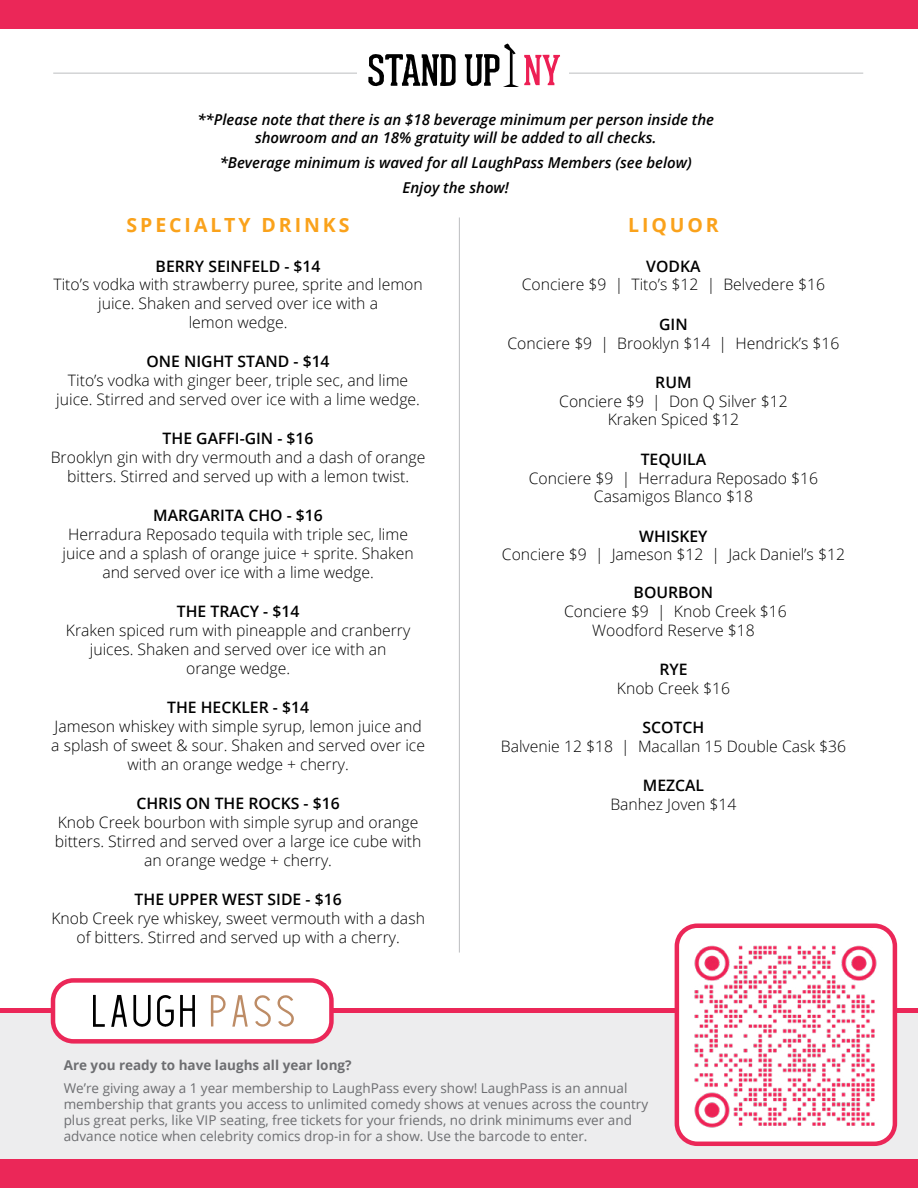
<style>
.page{position:relative;width:918px;height:1188px;background:#fff}
.page>*{position:absolute;margin:0;border:0;box-sizing:border-box;transform-origin:0 0}
.t1{font:700 19.5px "Open Sans";letter-spacing:.15em;color:#faa21b}
.t2{font:300 15.75px/18.9px "Open Sans";color:#000;text-align:center}
.t3{font:600 15.75px "Open Sans";color:#000}
.t4{font:italic 600 15px/18px "Open Sans";color:#000;text-align:center}
.t5{font:13.5px/16.2px "Open Sans";color:#6d6e71}
.t6{font:700 13.5px "Open Sans";color:#6d6e71}
</style>
<div class="page">
<hr style="left:53px;top:73px;width:810px;height:1px;background:#bcbec0">
<div style="left:0;top:1011px;width:917px;height:177px;background:#ededee"></div>
<hr style="left:0;top:1009px;width:918px;height:4px;background:#eb2758">
<div style="left:53px;top:980px;width:278px;height:61px;background:#fff;border-radius:20px"></div>
<div style="left:51px;top:978px;width:283px;height:66px;border:4px solid #eb2758;border-radius:20px"></div>
<div style="left:0;top:0;width:918px;height:28px;background:#eb2758"></div>
<div style="left:0;top:1160px;width:918px;height:28px;background:#eb2758"></div>
<svg style="left:180px;top:995px;width:15px;height:32px"></svg>
<svg style="left:111px;top:995px;width:16px;height:32px"></svg>
<svg style="left:157px;top:995px;width:17px;height:32px"></svg>
<svg style="left:133px;top:995px;width:18px;height:32px"></svg>
<svg style="left:232px;top:995px;width:16px;height:32px"></svg>
<svg style="left:211px;top:995px;width:15px;height:32px"></svg>
<svg style="left:277px;top:995px;width:17px;height:32px"></svg>
<svg style="left:254px;top:995px;width:17px;height:32px"></svg>
<svg style="left:93px;top:995px;width:12px;height:32px"></svg>
<div style="left:357px;top:51px;width:212px;height:51px;background:#fff"></div>
<svg style="left:368px;top:54px;width:88px;height:33px"></svg>
<svg style="left:465px;top:44px;width:95px;height:43px"></svg>
<hr style="left:459px;top:218px;width:1px;height:735px;background:#bcbec0">
<div style="left:677px;top:926px;width:218px;height:218px;background:#fff;border-radius:20px"></div>
<div style="left:675px;top:923px;width:222px;height:223px;border:4px solid #eb2758;border-radius:20px"></div>
<img style="left:694px;top:945px;width:183px;height:183px">
<p class="t4" style="left:197px;top:111px;width:518px">**Please note that there is an $18 beverage minimum per person inside the showroom and an 18% gratuity will be added to all checks.</p>
<p class="t4" style="left:220px;top:150px;width:474px;line-height:24.8px">*Beverage minimum is waved for all LaughPass Members (see below)<br>Enjoy the show!</p>
<p class="t1" style="left:127px;top:212px;width:224px">SPECIALTY DRINKS</p>
<p class="t3" style="left:156px;top:255px;width:166px">BERRY SEINFELD - $14</p>
<p class="t2" style="left:53px;top:275px;width:371px">Tito’s vodka with strawberry puree, sprite and lemon juice. Shaken and served over ice with a<br>lemon wedge.</p>
<p class="t3" style="left:147px;top:351px;width:185px">ONE NIGHT STAND - $14</p>
<p class="t2" style="left:56px;top:371px;width:365px">Tito’s vodka with ginger beer, triple sec, and lime juice. Stirred and served over ice with a lime wedge.</p>
<p class="t3" style="left:163px;top:428px;width:152px">THE GAFFI-GIN - $16</p>
<p class="t2" style="left:51px;top:448px;width:376px">Brooklyn gin with dry vermouth and a dash of orange bitters. Stirred and served up with a lemon twist.</p>
<p class="t3" style="left:153px;top:505px;width:171px">MARGARITA CHO - $16</p>
<p class="t2" style="left:63px;top:525px;width:353px">Herradura Reposado tequila with triple sec, lime juice and a splash of orange juice + sprite. Shaken and served over ice with a lime wedge.</p>
<p class="t3" style="left:177px;top:601px;width:124px">THE TRACY - $14</p>
<p class="t2" style="left:66px;top:621px;width:346px">Kraken spiced rum with pineapple and cranberry juices. Shaken and served over ice with an orange wedge.</p>
<p class="t3" style="left:167px;top:697px;width:143px">THE HECKLER - $14</p>
<p class="t2" style="left:51px;top:716px;width:375px">Jameson whiskey with simple syrup, lemon juice and a splash of sweet &amp; sour. Shaken and served over ice with an orange wedge + cherry.</p>
<p class="t3" style="left:136px;top:792px;width:205px">CHRIS ON THE ROCKS - $16</p>
<p class="t2" style="left:55px;top:812px;width:368px">Knob Creek bourbon with simple syrup and orange bitters. Stirred and served over a large ice cube with an orange wedge + cherry.</p>
<p class="t3" style="left:135px;top:888px;width:209px">THE UPPER WEST SIDE - $16</p>
<p class="t2" style="left:51px;top:908px;width:375px">Knob Creek rye whiskey, sweet vermouth with a dash of bitters. Stirred and served up with a cherry.</p>
<p class="t1" style="left:628px;top:212px;width:92px">LIQUOR</p>
<p class="t3" style="left:646px;top:255px;width:56px">VODKA</p>
<p class="t2" style="left:522px;top:275px;width:305px">Conciere $9 | Tito’s $12 | Belvedere $16</p>
<p class="t3" style="left:659px;top:313px;width:30px">GIN</p>
<p class="t2" style="left:507px;top:333px;width:334px">Conciere $9 | Brooklyn $14 | Hendrick’s $16</p>
<p class="t3" style="left:655px;top:371px;width:38px">RUM</p>
<p class="t2" style="left:559px;top:391px;width:230px">Conciere $9 | Don Q Silver $12<br>Kraken Spiced $12</p>
<p class="t3" style="left:641px;top:448px;width:67px">TEQUILA</p>
<p class="t2" style="left:529px;top:468px;width:291px">Conciere $9 | Herradura Reposado $16<br>Casamigos Blanco $18</p>
<p class="t3" style="left:639px;top:525px;width:70px">WHISKEY</p>
<p class="t2" style="left:502px;top:545px;width:345px">Conciere $9 | Jameson $12 | Jack Daniel’s $12</p>
<p class="t3" style="left:634px;top:582px;width:81px">BOURBON</p>
<p class="t2" style="left:564px;top:602px;width:224px">Conciere $9 | Knob Creek $16<br>Woodford Reserve $18</p>
<p class="t3" style="left:659px;top:659px;width:30px">RYE</p>
<p class="t2" style="left:617px;top:679px;width:115px">Knob Creek $16</p>
<p class="t3" style="left:643px;top:717px;width:63px">SCOTCH</p>
<p class="t2" style="left:501px;top:737px;width:347px">Balvenie 12 $18 | Macallan 15 Double Cask $36</p>
<p class="t3" style="left:643px;top:775px;width:63px">MEZCAL</p>
<p class="t2" style="left:610px;top:795px;width:128px">Banhez Joven $14</p>
<p class="t6" style="left:64px;top:1055px;width:289px">Are you ready to have laughs all year long?</p>
<p class="t5" style="left:64px;top:1080px;width:586px">We’re giving away a 1 year membership to LaughPass every show! LaughPass is an annual membership that grants you access to unlimited comedy shows at venues across the country plus great perks, like VIP seating, free tickets for your friends, no drink minimums ever and advance notice when celebrity comics drop-in for a show. Use the barcode to enter.</p>
</div>
